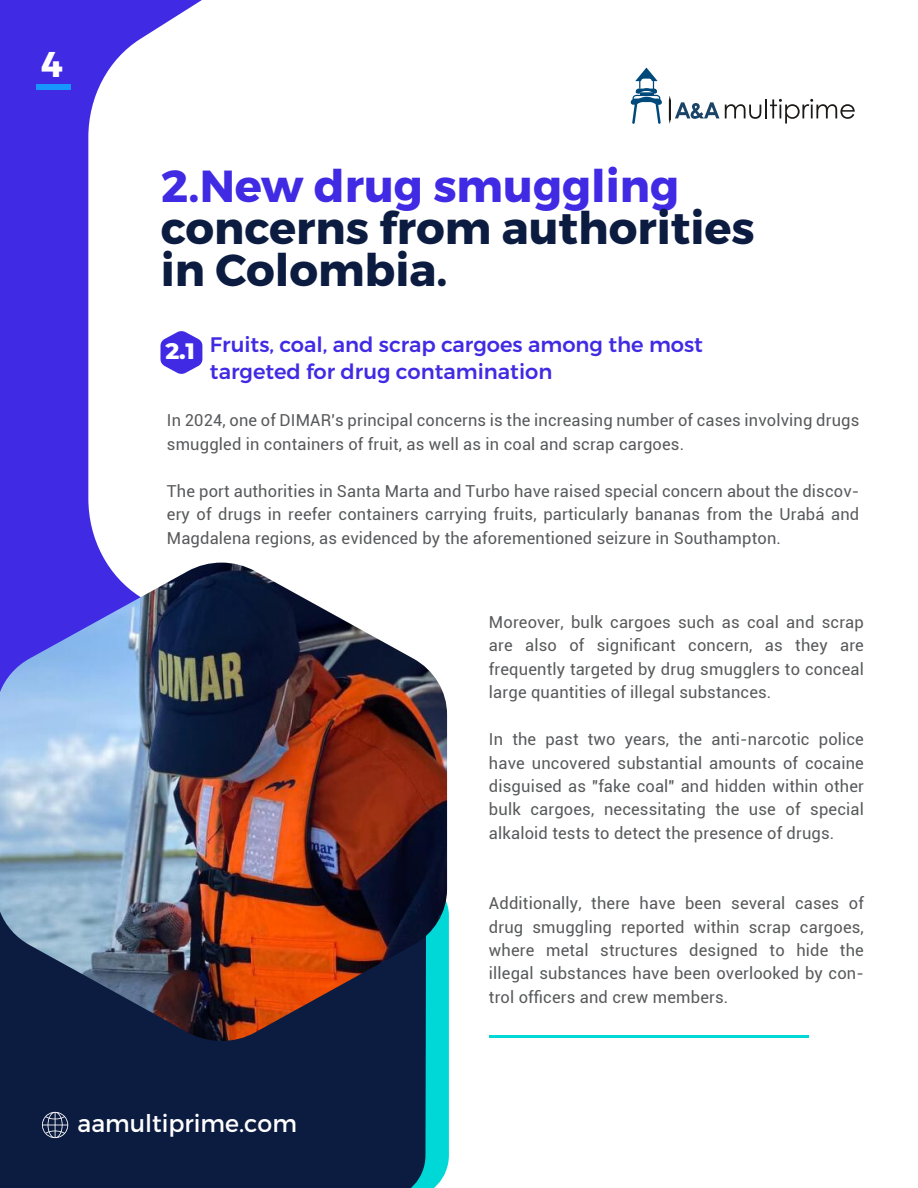
<style>
.page{position:relative;width:918px;height:1188px;background:#fff}
.page>*{position:absolute;margin:0;border:0;box-sizing:border-box;transform-origin:0 0}
.t1{font:700 44.85px/42px "Montserrat";color:#0c1c41}
.t2{font:700 44.85px "Montserrat";color:#402ae4}
.t3{font:700 35.7px "Montserrat";color:#fff}
.t4{font:24.3px "Montserrat";color:#fff}
.t5{font:800 22.8px "Montserrat";color:#fff}
.t6{font:500 21px/27px "Montserrat";color:#402ae4}
.t7{font:16.5px/23.4px "Roboto";letter-spacing:.01em;color:#58595b;text-align:justify}
</style>
<div class="page">
<svg style="left:0;top:0;width:228px;height:563px"></svg>
<div style="left:0;top:1044px;width:426px;height:144px;background:#0c1c41"></div>
<svg style="left:42px;top:1112px;width:26px;height:27px"></svg>
<svg style="left:725px;top:99px;width:130px;height:25px"></svg>
<svg style="left:631px;top:68px;width:31px;height:56px"></svg>
<svg style="left:668px;top:100px;width:51px;height:21px"></svg>
<div style="left:36px;top:84px;width:34px;height:6px;background:#1796ff"></div>
<img style="left:0;top:563px;width:447px;height:481px">
<svg style="left:160px;top:331px;width:42px;height:43px"></svg>
<hr style="left:489px;top:1035px;width:319px;height:3px;background:#00d8d8">
<h2 class="t3" style="left:41px;top:42px;width:24px">4</h2>
<h1 class="t2" style="left:161px;top:158px;width:520px">2.New drug smuggling</h1>
<h1 class="t1" style="left:161px;top:208px;width:595px">concerns from authorities in Colombia.</h1>
<h3 class="t5" style="left:166px;top:335px;width:31px">2.1</h3>
<p class="t6" style="left:210px;top:331px;width:495px">Fruits, coal, and scrap cargoes among the most targeted for drug contamination</p>
<p class="t7" style="left:167px;top:408px;width:694px">In 2024, one of DIMAR's principal concerns is the increasing number of cases involving drugs smuggled in containers of fruit, as well as in coal and scrap cargoes.</p>
<p class="t7" style="left:167px;top:479px;width:694px">The port authorities in Santa Marta and Turbo have raised special concern about the discov&shy;ery of drugs in reefer containers carrying fruits, particularly bananas from the Urabá and Magdalena regions, as evidenced by the aforementioned seizure in Southampton.</p>
<p class="t7" style="left:489px;top:610px;width:376px">Moreover, bulk cargoes such as coal and scrap are also of significant concern, as they are frequently targeted by drug smugglers to conceal large quantities of illegal substances.</p>
<p class="t7" style="left:489px;top:727px;width:376px">In the past two years, the anti-narcotic police have uncovered substantial amounts of cocaine disguised as "fake coal" and hidden within other bulk cargoes, necessitating the use of special alkaloid tests to detect the presence of drugs.</p>
<p class="t7" style="left:489px;top:891px;width:376px">Additionally, there have been several cases of drug smuggling reported within scrap cargoes, where metal structures designed to hide the illegal substances have been overlooked by con&shy;trol officers and crew members.</p>
<h3 class="t4" style="left:78px;top:1109px;width:221px">aamultiprime.com</h3>
</div>
